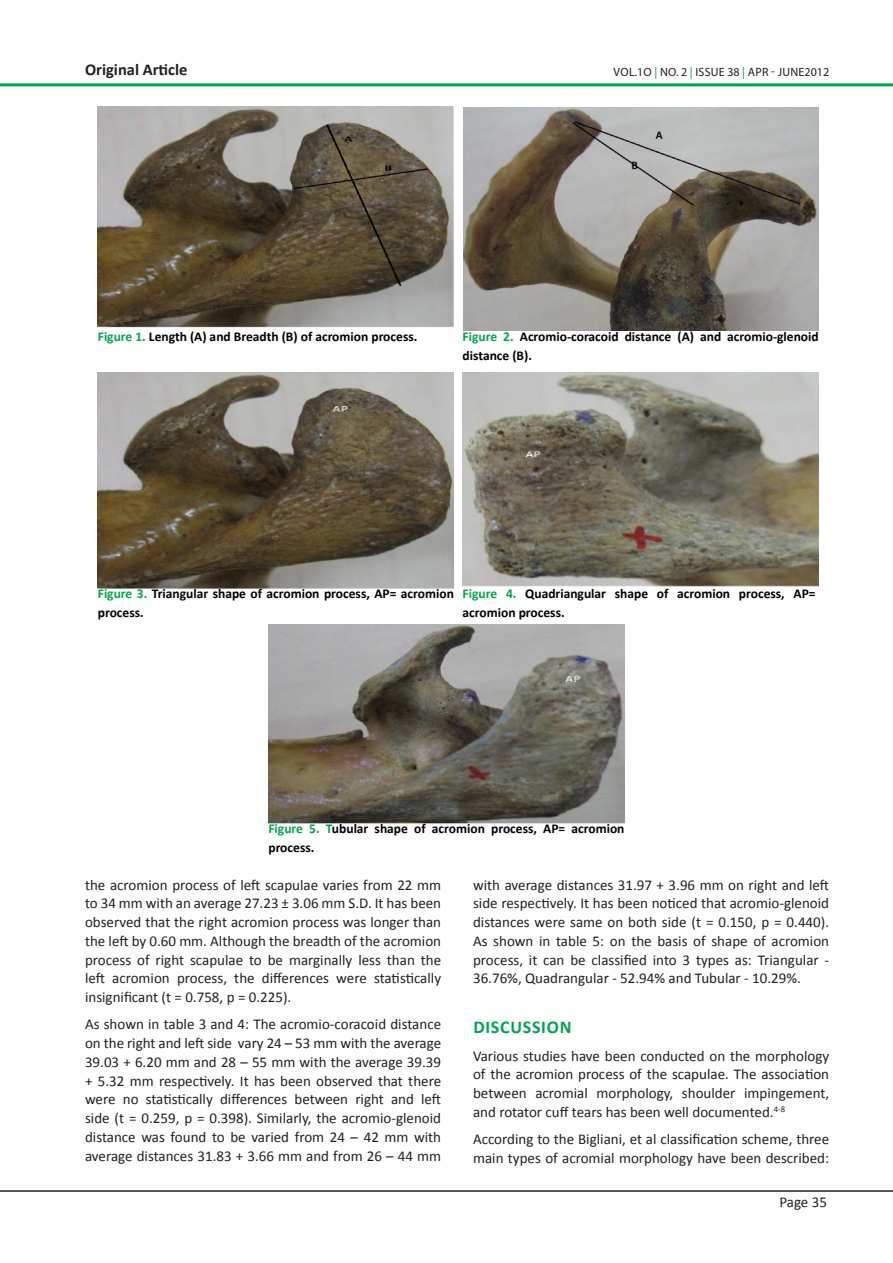
<style>
.page{position:relative;width:893px;height:1263px;background:#fff}
.page>*{position:absolute;margin:0;border:0;box-sizing:border-box;transform-origin:0 0}
.Heading_2_-_Sub_head{font:700 18px "Calibri";letter-spacing:.04em;color:#00a54f}
.Abstract_Words{font:700 16.5px "Calibri";color:#231f20}
.Normal_Text{font:15px/18.8px "Calibri";color:#231f20;text-align:justify}
.Table_Figure_Legend{font:700 13.5px/18.8px "Calibri";color:#000}
.t1{font:12px "Myriad Pro";letter-spacing:.02em;color:#231f20}
.s1{color:#00a54f}
</style>
<div class="page">
<hr style="left:0;top:1190px;width:893px;height:2px;background:#231f20">
<hr style="left:0;top:83px;width:893px;height:3px;background:#00a54f">
<img style="left:463px;top:108px;width:356px;height:223px">
<img style="left:98px;top:106px;width:356px;height:222px">
<img style="left:98px;top:372px;width:356px;height:216px">
<img style="left:463px;top:372px;width:356px;height:215px">
<img style="left:268px;top:624px;width:357px;height:199px">
<p class="Abstract_Words" style="left:85px;top:58px;width:104px">Original Article</p>
<p class="t1" style="left:614px;top:65px;width:217px">VOL.1O <span class="s1">|</span> NO. 2 <span class="s1">|</span> ISSUE 38 <span class="s1">|</span> APR - JUNE2012</p>
<p class="Table_Figure_Legend" style="left:98px;top:327px;width:321px"><span class="s1">Figure 1.</span> Length (A) and Breadth (B) of acromion process.</p>
<p class="Table_Figure_Legend" style="left:463px;top:327px;width:358px"><span class="s1">Figure 2.</span> Acromio-coracoid distance (A) and acromio-glenoid distance (B).</p>
<p class="Table_Figure_Legend" style="left:98px;top:584px;width:358px"><span class="s1">Figure 3.</span> Triangular shape of acromion process, AP= acromion process.</p>
<p class="Table_Figure_Legend" style="left:463px;top:584px;width:354px"><span class="s1">Figure 4.</span> Quadriangular shape of acromion process, AP= acromion process.</p>
<p class="Table_Figure_Legend" style="left:268px;top:819px;width:358px"><span class="s1">Figure 5. T</span>ubular shape of acromion process, AP= acromion process.</p>
<p class="Normal_Text" style="left:85px;top:875px;width:358px">the acromion process of left scapulae varies from 22 mm to 34 mm with an average 27.23 ± 3.06 mm S.D. It has been observed that the right acromion process was longer than the left by 0.60 mm. Although the breadth of the acromion process of right scapulae to be marginally less than the left acromion process, the differences were statistically insignificant (t = 0.758, p = 0.225).</p>
<p class="Normal_Text" style="left:85px;top:1015px;width:358px">As shown in table 3 and 4: The acromio-coracoid distance on the right and left side vary 24 – 53 mm with the average 39.03 + 6.20 mm and 28 – 55 mm with the average 39.39 + 5.32 mm respectively. It has been observed that there were no statistically differences between right and left side (t = 0.259, p = 0.398). Similarly, the acromio-glenoid distance was found to be varied from 24 – 42 mm with average distances 31.83 + 3.66 mm and from 26 – 44 mm</p>
<p class="Normal_Text" style="left:473px;top:875px;width:358px">with average distances 31.97 + 3.96 mm on right and left side respectively. It has been noticed that acromio-glenoid distances were same on both side (t = 0.150, p = 0.440).<br>As shown in table 5: on the basis of shape of acromion process, it can be classified into 3 types as: Triangular - 36.76%, Quadrangular - 52.94% and Tubular - 10.29%.</p>
<p class="Heading_2_-_Sub_head" style="left:473px;top:1016px;width:100px">DISCUSSION</p>
<p class="Normal_Text" style="left:473px;top:1046px;width:358px">Various studies have been conducted on the morphology of the acromion process of the scapulae. The association between acromial morphology, shoulder impingement, and rotator cuff tears has been well documented.<sup>4-8</sup></p>
<p class="Normal_Text" style="left:473px;top:1130px;width:358px">According to the Bigliani, et al classification scheme, three main types of acromial morphology have been described:</p>
<p class="Normal_Text" style="left:779px;top:1193px;width:49px">Page 35</p>
</div>
